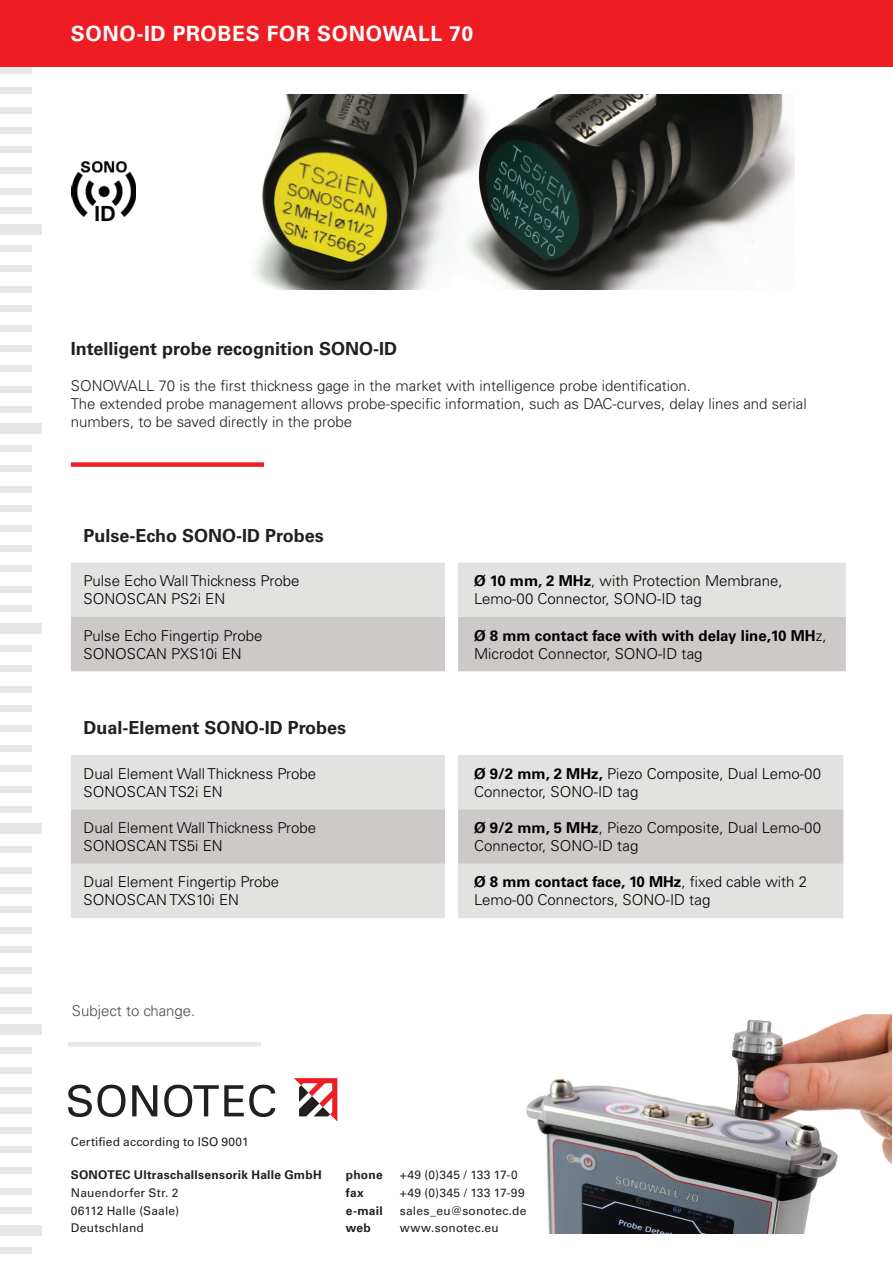
<style>
.page{position:relative;width:893px;height:1263px;background:#fff}
.page>*{position:absolute;margin:0;border:0;box-sizing:border-box;transform-origin:0 0}
.t1{font:700 21px "Univers LT Std";letter-spacing:.03em;color:#fff}
.t2{font:700 18px "Univers LT Std";color:#231f20}
.t3{font:300 15px/18px "Univers LT Std";color:#000}
.t4{font:300 15px/18px "Univers LT Std";color:#231f20}
.t5{font:700 15px/18px "Univers LT Std";color:#000}
.t6{font:300 15px "Univers LT Std";color:#4b4c4d}
.t7{font:12px/17.7px "Univers LT Std";letter-spacing:.015em;color:#231f20;text-align:justify}
.t8{font:700 12px "Univers LT Std";letter-spacing:.02em;color:#231f20}
.t9{font:12px "Univers LT Std";letter-spacing:.035em;color:#231f20}
.s1{font-weight:700}
.s2{font-weight:300}
</style>
<div class="page">
<div style="left:71px;top:755px;width:772px;height:163px;background:#e2e2e1"></div>
<div style="left:71px;top:809px;width:772px;height:55px;background:#cdc9c8"></div>
<div style="left:445px;top:753px;width:13px;height:267px;background:#fff"></div>
<div style="left:0;top:1247px;width:31px;height:6px;background:#e6e7e9"></div>
<div style="left:0;top:1208px;width:31px;height:6px;background:#e6e7e9"></div>
<div style="left:0;top:1188px;width:31px;height:6px;background:#e6e7e9"></div>
<div style="left:0;top:1167px;width:31px;height:6px;background:#e6e7e9"></div>
<div style="left:0;top:1147px;width:31px;height:6px;background:#e6e7e9"></div>
<div style="left:0;top:1127px;width:31px;height:6px;background:#e6e7e9"></div>
<div style="left:0;top:1107px;width:31px;height:6px;background:#e6e7e9"></div>
<div style="left:0;top:1088px;width:31px;height:6px;background:#e6e7e9"></div>
<div style="left:0;top:1067px;width:31px;height:6px;background:#e6e7e9"></div>
<div style="left:0;top:1047px;width:31px;height:6px;background:#e6e7e9"></div>
<div style="left:0;top:1007px;width:31px;height:6px;background:#e6e7e9"></div>
<div style="left:0;top:988px;width:31px;height:6px;background:#e6e7e9"></div>
<div style="left:0;top:967px;width:31px;height:6px;background:#e6e7e9"></div>
<div style="left:0;top:946px;width:31px;height:7px;background:#e6e7e9"></div>
<div style="left:0;top:927px;width:31px;height:6px;background:#e6e7e9"></div>
<div style="left:0;top:907px;width:31px;height:6px;background:#e6e7e9"></div>
<div style="left:0;top:887px;width:31px;height:6px;background:#e6e7e9"></div>
<div style="left:0;top:867px;width:31px;height:6px;background:#e6e7e9"></div>
<div style="left:0;top:847px;width:31px;height:6px;background:#e6e7e9"></div>
<div style="left:0;top:806px;width:31px;height:6px;background:#e6e7e9"></div>
<div style="left:0;top:786px;width:31px;height:7px;background:#e6e7e9"></div>
<div style="left:0;top:766px;width:31px;height:6px;background:#e6e7e9"></div>
<div style="left:0;top:745px;width:31px;height:6px;background:#e6e7e9"></div>
<div style="left:0;top:726px;width:31px;height:6px;background:#e6e7e9"></div>
<div style="left:0;top:706px;width:31px;height:6px;background:#e6e7e9"></div>
<div style="left:0;top:686px;width:31px;height:6px;background:#e6e7e9"></div>
<div style="left:0;top:666px;width:31px;height:6px;background:#e6e7e9"></div>
<div style="left:0;top:645px;width:31px;height:6px;background:#e6e7e9"></div>
<div style="left:0;top:606px;width:31px;height:6px;background:#e6e7e9"></div>
<div style="left:0;top:586px;width:31px;height:6px;background:#e6e7e9"></div>
<div style="left:0;top:565px;width:31px;height:7px;background:#e6e7e9"></div>
<div style="left:0;top:545px;width:31px;height:6px;background:#e6e7e9"></div>
<div style="left:0;top:526px;width:31px;height:6px;background:#e6e7e9"></div>
<div style="left:0;top:505px;width:31px;height:6px;background:#e6e7e9"></div>
<div style="left:0;top:486px;width:31px;height:6px;background:#e6e7e9"></div>
<div style="left:0;top:466px;width:31px;height:6px;background:#e6e7e9"></div>
<div style="left:0;top:445px;width:31px;height:6px;background:#e6e7e9"></div>
<div style="left:0;top:406px;width:31px;height:6px;background:#e6e7e9"></div>
<div style="left:0;top:386px;width:31px;height:7px;background:#e6e7e9"></div>
<div style="left:0;top:366px;width:31px;height:6px;background:#e6e7e9"></div>
<div style="left:0;top:345px;width:31px;height:6px;background:#e6e7e9"></div>
<div style="left:0;top:326px;width:31px;height:6px;background:#e6e7e9"></div>
<div style="left:0;top:306px;width:31px;height:6px;background:#e6e7e9"></div>
<div style="left:0;top:286px;width:31px;height:6px;background:#e6e7e9"></div>
<div style="left:0;top:266px;width:31px;height:6px;background:#e6e7e9"></div>
<div style="left:0;top:245px;width:31px;height:6px;background:#e6e7e9"></div>
<div style="left:0;top:207px;width:31px;height:7px;background:#e6e7e9"></div>
<div style="left:0;top:188px;width:31px;height:6px;background:#e6e7e9"></div>
<div style="left:0;top:167px;width:31px;height:6px;background:#e6e7e9"></div>
<div style="left:0;top:147px;width:31px;height:6px;background:#e6e7e9"></div>
<div style="left:0;top:127px;width:31px;height:6px;background:#e6e7e9"></div>
<div style="left:0;top:107px;width:31px;height:6px;background:#e6e7e9"></div>
<div style="left:0;top:88px;width:31px;height:6px;background:#e6e7e9"></div>
<div style="left:0;top:67px;width:31px;height:6px;background:#e6e7e9"></div>
<div style="left:0;top:1225px;width:42px;height:11px;background:#e6e7e9"></div>
<div style="left:0;top:1024px;width:42px;height:11px;background:#e6e7e9"></div>
<div style="left:0;top:823px;width:42px;height:11px;background:#e6e7e9"></div>
<div style="left:0;top:623px;width:42px;height:11px;background:#e6e7e9"></div>
<div style="left:0;top:423px;width:42px;height:11px;background:#e6e7e9"></div>
<div style="left:0;top:224px;width:42px;height:11px;background:#e6e7e9"></div>
<div style="left:0;top:0;width:893px;height:67px;background:#ee1d23"></div>
<img style="left:254px;top:95px;width:540px;height:194px">
<img style="left:526px;top:1014px;width:366px;height:220px">
<svg style="left:71px;top:562px;width:775px;height:109px;background:#d7d5d4"></svg>
<div style="left:445px;top:527px;width:13px;height:221px;background:#fff"></div>
<img style="left:72px;top:161px;width:63px;height:61px">
<svg style="left:68px;top:1084px;width:58px;height:33px"></svg>
<svg style="left:132px;top:1085px;width:25px;height:31px"></svg>
<svg style="left:164px;top:1084px;width:111px;height:33px"></svg>
<svg style="left:294px;top:1078px;width:43px;height:43px"></svg>
<div style="left:71px;top:462px;width:193px;height:5px;background:#ee1d23"></div>
<hr style="left:68px;top:1042px;width:193px;height:4px;background:#e6e7e9">
<h1 class="t1" style="left:71px;top:21px;width:404px">SONO-ID PROBES FOR SONOWALL 70</h1>
<p class="t2" style="left:71px;top:338px;width:328px">Intelligent probe recognition SONO-ID</p>
<p class="t4" style="left:71px;top:377px;width:737px">SONOWALL 70 is the first thickness gage in the market with intelligence probe identification.<br>The extended probe management allows probe-specific information, such as DAC-curves, delay lines and serial numbers, to be saved directly in the probe</p>
<p class="t2" style="left:84px;top:525px;width:242px">Pulse-Echo SONO-ID Probes</p>
<p class="t3" style="left:84px;top:572px;width:217px">Pulse Echo Wall Thickness Probe<br>SONOSCAN PS2i EN</p>
<p class="t3" style="left:474px;top:572px;width:310px"><span class="s1">Ø 10 mm, 2 MHz</span>, with Protection Membrane,<br>Lemo-00 Connector, SONO-ID tag</p>
<p class="t3" style="left:84px;top:626px;width:180px">Pulse Echo Fingertip Probe<br>SONOSCAN PXS10i EN</p>
<p class="t5" style="left:474px;top:626px;width:354px">Ø 8 mm contact face with with delay line,10 MH<span class="s2">z,<br>Microdot Connector, SONO-ID tag</span></p>
<p class="t2" style="left:84px;top:717px;width:264px">Dual-Element SONO-ID Probes</p>
<p class="t3" style="left:84px;top:764px;width:234px">Dual Element Wall Thickness Probe<br>SONOSCAN TS2i EN</p>
<p class="t3" style="left:474px;top:764px;width:348px"><span class="s1">Ø 9/2 mm, 2 MHz,</span> Piezo Composite, Dual Lemo-00<br>Connector, SONO-ID tag</p>
<p class="t3" style="left:84px;top:819px;width:234px">Dual Element Wall Thickness Probe<br>SONOSCAN TS5i EN</p>
<p class="t3" style="left:474px;top:819px;width:348px"><span class="s1">Ø 9/2 mm, 5 MHz</span>, Piezo Composite, Dual Lemo-00<br>Connector, SONO-ID tag</p>
<p class="t3" style="left:84px;top:873px;width:197px">Dual Element Fingertip Probe<br>SONOSCAN TXS10i EN</p>
<p class="t3" style="left:474px;top:873px;width:334px"><span class="s1">Ø 8 mm contact face, 10 MHz</span>, fixed cable with 2<br>Lemo-00 Connectors, SONO-ID tag</p>
<p class="t6" style="left:72px;top:1002px;width:125px">Subject to change.</p>
<p class="t7" style="left:71px;top:1133px;width:179px">Certified according to ISO 9001</p>
<p class="t8" style="left:71px;top:1168px;width:252px">SONOTEC Ultraschallsensorik Halle GmbH</p>
<p class="t7" style="left:71px;top:1184px;width:110px">Nauendorfer Str. 2<br>06112 Halle (Saale)<br>Deutschland</p>
<p class="t8" style="left:346px;top:1168px;width:38px">phone</p>
<p class="t9" style="left:400px;top:1168px;width:119px">+49 (0)345 / 133 17-0</p>
<p class="t8" style="left:346px;top:1186px;width:19px">fax</p>
<p class="t9" style="left:400px;top:1185px;width:126px">+49 (0)345 / 133 17-99</p>
<p class="t8" style="left:346px;top:1203px;width:38px">e-mail</p>
<p class="t7" style="left:400px;top:1201px;width:128px">sales_eu@sonotec.de</p>
<p class="t8" style="left:346px;top:1221px;width:27px">web</p>
<p class="t7" style="left:400px;top:1219px;width:101px">www.sonotec.eu</p>
</div>
